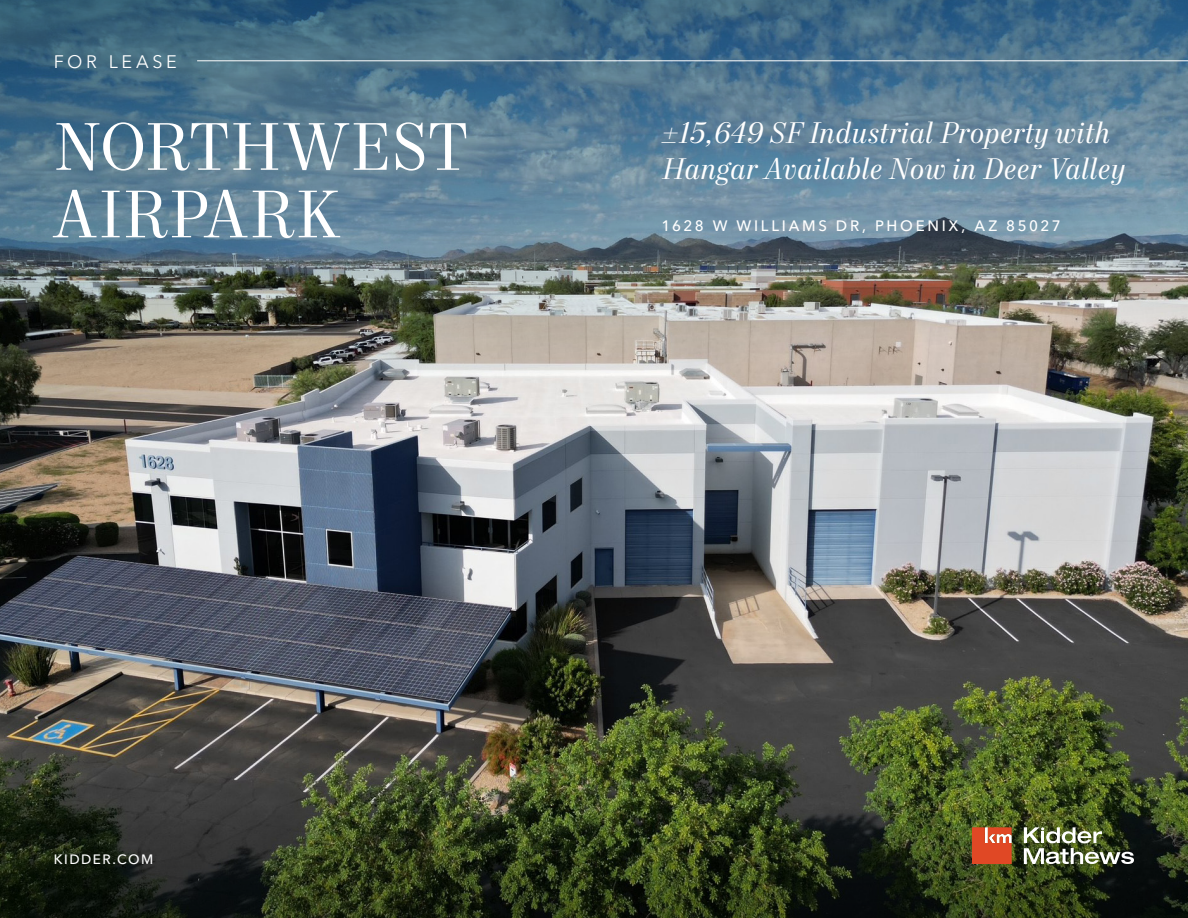
<style>
.page{position:relative;width:1188px;height:918px;background:#fff}
.page>*{position:absolute;margin:0;border:0;box-sizing:border-box;transform-origin:0 0}
.Headline_-_Level_1_-_White_2023{font:67.5px/67.5px "Mort Modern 08";letter-spacing:-.005em;color:#fff}
.Callout_Text_-_Italics_-_White_2023{font:italic 30px/36px "Mort Modern 08";letter-spacing:.005em;color:#fff}
.Section_Identifier_-_White_2023{font:18px "Avenir Next LT Pro";letter-spacing:.2em;color:#fff}
.Property_Address_-_White_2023{font:500 15px "Avenir Next LT Pro";letter-spacing:.185em;color:#fff}
.KM_URL_-_White_2023{font:500 13.5px "Avenir Next LT Pro";letter-spacing:.11em;color:#fff}
</style>
<div class="page">
<img style="left:0;top:0;width:1188px;height:918px">
<svg style="left:1024px;top:827px;width:110px;height:37px"></svg>
<svg style="left:972px;top:827px;width:40px;height:37px"></svg>
<hr style="left:197px;top:60px;width:991px;height:1px;background:#fff">
<p class="Section_Identifier_-_White_2023" style="left:54px;top:51px;width:125px">FOR LEASE</p>
<p class="Headline_-_Level_1_-_White_2023" style="left:54px;top:117px;width:417px">NORTHWEST<br>AIRPARK</p>
<p class="Callout_Text_-_Italics_-_White_2023" style="left:662px;top:116px;width:465px">±15,649 SF Industrial Property with<br>Hangar Available Now in Deer Valley</p>
<p class="Property_Address_-_White_2023" style="left:662px;top:217px;width:401px">1628 W WILLIAMS DR, PHOENIX, AZ 85027</p>
<p class="KM_URL_-_White_2023" style="left:54px;top:851px;width:101px">KIDDER.COM</p>
</div>
